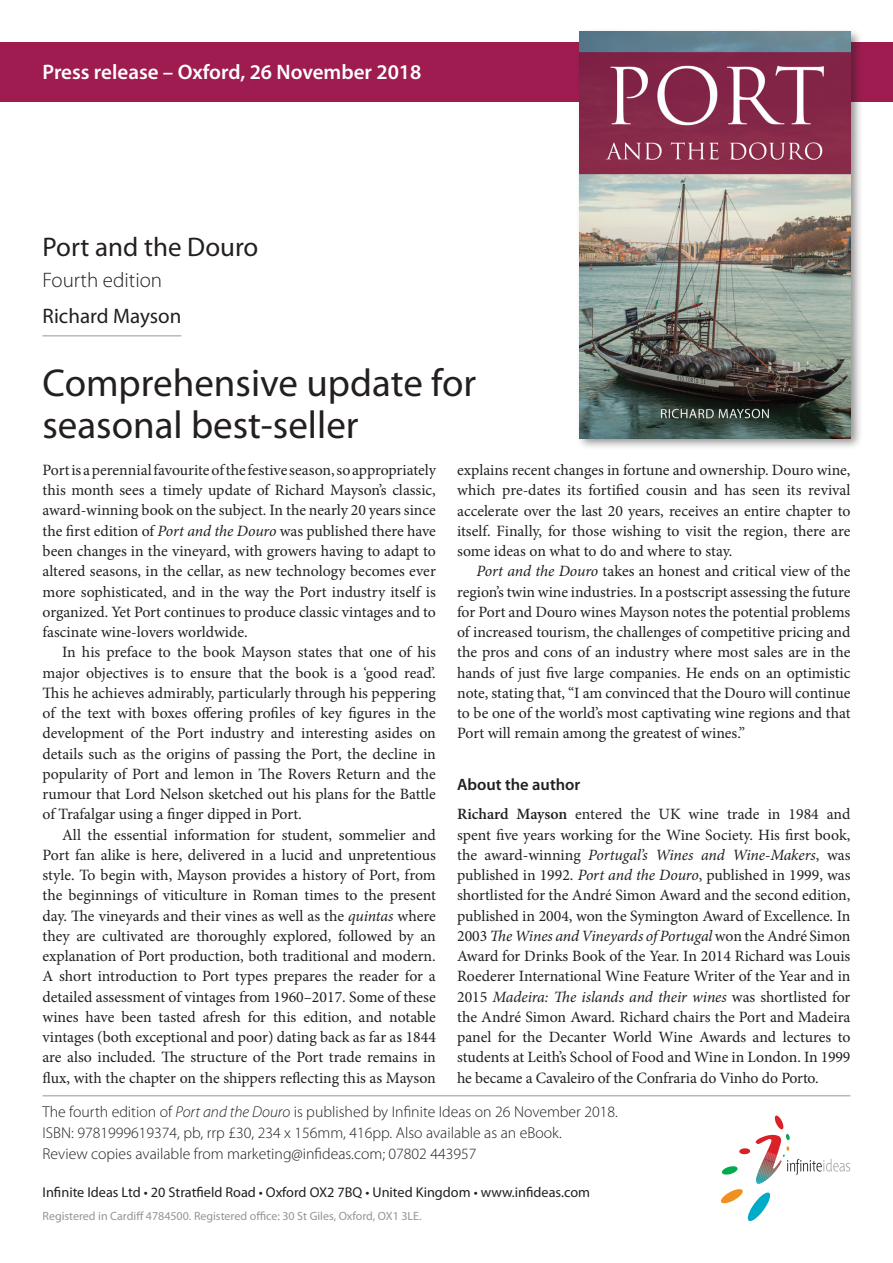
<style>
.page{position:relative;width:893px;height:1263px;background:#fff}
.page>*{position:absolute;margin:0;border:0;box-sizing:border-box;transform-origin:0 0}
.t1{font:39px/42px "Myriad Pro";color:#231f20}
.t2{font:27px "Myriad Pro";color:#231f20}
.t3{font:600 21px "Myriad Pro";color:#fff}
.t4{font:300 21px "Myriad Pro";color:#231f20}
.t5{font:21px "Myriad Pro";color:#231f20}
.t6{font:600 16.5px "Myriad Pro";color:#231f20}
.t7{font:15.75px/20.2px "Minion Pro";letter-spacing:-.005em;color:#231f20;text-align:justify}
.t8{font:300 15.75px/21px "Myriad Pro";color:#231f20}
.t9{font:14.25px "Myriad Pro";color:#231f20}
.t10{font:12px "Myriad Pro";color:#939598}
.s1{font-style:italic}
.s2{font-weight:600}
</style>
<div class="page">
<div style="left:0;top:43px;width:893px;height:59px;background:#9e1c50"></div>
<svg style="left:721px;top:1115px;width:129px;height:106px"></svg>
<div style="left:576px;top:28px;width:287px;height:423px;background:#231f20;opacity:.5"></div>
<img style="left:580px;top:32px;width:270px;height:406px">
<hr style="left:43px;top:335px;width:138px;height:1px;background:#939598">
<hr style="left:43px;top:1095px;width:807px;height:1px;background:#939598">
<h3 class="t3" style="left:43px;top:59px;width:380px">Press release – Oxford, 26 November 2018</h3>
<h2 class="t2" style="left:43px;top:230px;width:217px">Port and the Douro</h2>
<h3 class="t4" style="left:43px;top:269px;width:121px">Fourth edition</h3>
<h3 class="t5" style="left:43px;top:303px;width:140px">Richard Mayson</h3>
<h1 class="t1" style="left:43px;top:361px;width:435px">Comprehensive update for seasonal best-seller</h1>
<p class="t7" style="left:43px;top:460px;width:395px">Port is a perennial favourite of the festive season, so appropriately this month sees a timely update of Richard Mayson’s classic, award-winning book on the subject. In the nearly 20 years since the first edition of <span class="s1">Port and the Douro</span> was published there have been changes in the vineyard, with growers having to adapt to altered seasons, in the cellar, as new technology becomes ever more sophisticated, and in the way the Port industry itself is organized. Yet Port continues to produce classic vintages and to fascinate wine-lovers worldwide.</p>
<p class="t7" style="left:43px;top:642px;width:395px;text-indent:19px">In his preface to the book Mayson states that one of his major objectives is to ensure that the book is a ‘good read’.<br>This he achieves admirably, particularly through his peppering of the text with boxes offering profiles of key figures in the development of the Port industry and interesting asides on details such as the origins of passing the Port, the decline in popularity of Port and lemon in The Rovers Return and the rumour that Lord Nelson sketched out his plans for the Battle of Trafalgar using a finger dipped in Port.</p>
<p class="t7" style="left:43px;top:824px;width:395px;text-indent:19px">All the essential information for student, sommelier and Port fan alike is here, delivered in a lucid and unpretentious style. To begin with, Mayson provides a history of Port, from the beginnings of viticulture in Roman times to the present day. The vineyards and their vines as well as the <span class="s1">quintas</span> where they are cultivated are thoroughly explored, followed by an explanation of Port production, both traditional and modern.<br>A short introduction to Port types prepares the reader for a detailed assessment of vintages from 1960–2017. Some of these wines have been tasted afresh for this edition, and notable vintages (both exceptional and poor) dating back as far as 1844 are also included. The structure of the Port trade remains in flux, with the chapter on the shippers reflecting this as Mayson</p>
<p class="t7" style="left:457px;top:460px;width:395px">explains recent changes in fortune and ownership. Douro wine, which pre-dates its fortified cousin and has seen its revival accelerate over the last 20 years, receives an entire chapter to itself. Finally, for those wishing to visit the region, there are some ideas on what to do and where to stay.</p>
<p class="t7" style="left:457px;top:561px;width:395px;text-indent:19px"><span class="s1">Port and the Douro</span> takes an honest and critical view of the region’s twin wine industries. In a postscript assessing the future for Port and Douro wines Mayson notes the potential problems of increased tourism, the challenges of competitive pricing and the pros and cons of an industry where most sales are in the hands of just five large companies. He ends on an optimistic note, stating that, “I am convinced that the Douro will continue to be one of the world’s most captivating wine regions and that Port will remain among the greatest of wines.”</p>
<p class="t6" style="left:457px;top:774px;width:125px">About the author</p>
<p class="t7" style="left:457px;top:804px;width:395px"><span class="s2">Richard Mayson</span> entered the UK wine trade in 1984 and spent five years working for the Wine Society. His first book, the award-winning <span class="s1">Portugal’s Wines and Wine-Makers</span>, was published in 1992. <span class="s1">Port and the Douro</span>, published in 1999, was shortlisted for the André Simon Award and the second edition, published in 2004, won the Symington Award of Excellence. In 2003 <span class="s1">The Wines and Vineyards of Portugal</span> won the André Simon Award for Drinks Book of the Year. In 2014 Richard was Louis Roederer International Wine Feature Writer of the Year and in 2015 <span class="s1">Madeira: The islands and their wines</span> was shortlisted for the André Simon Award. Richard chairs the Port and Madeira panel for the Decanter World Wine Awards and lectures to students at Leith’s School of Food and Wine in London. In 1999 he became a Cavaleiro of the Confraria do Vinho do Porto.</p>
<p class="t8" style="left:43px;top:1102px;width:577px">The fourth edition of <span class="s1">Port and the Douro</span> is published by Infinite Ideas on 26 November 2018.<br>ISBN: 9781999619374, pb, rrp £30, 234 x 156mm, 416pp. Also available as an eBook.<br>Review copies available from marketing@infideas.com; 07802 443957</p>
<p class="t9" style="left:43px;top:1183px;width:549px">Infinite Ideas Ltd • 20 Stratfield Road • Oxford OX2 7BQ • United Kingdom • www.infideas.com</p>
<p class="t10" style="left:43px;top:1209px;width:381px">Registered in Cardiff 4784500. Registered office: 30 St Giles, Oxford, OX1 3LE.</p>
</div>
